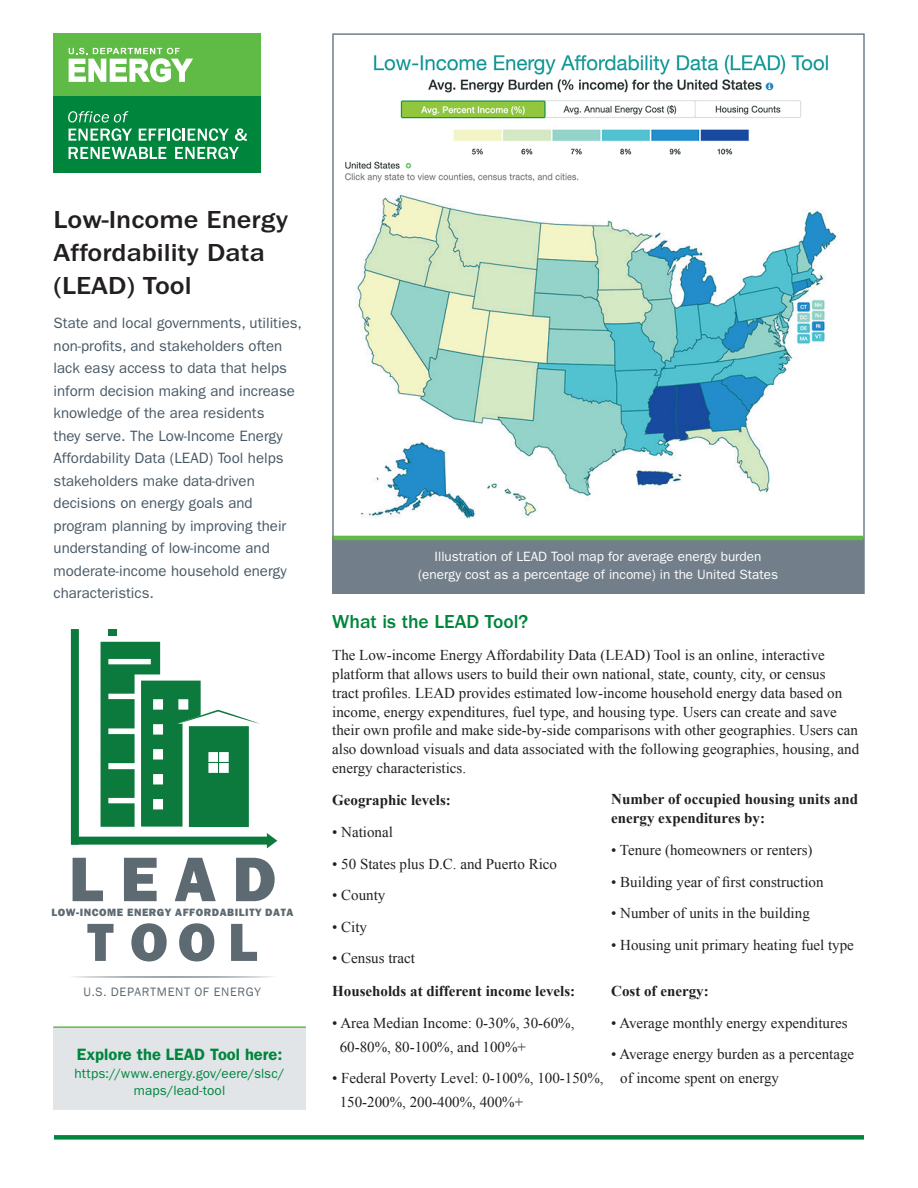
<style>
.page{position:relative;width:918px;height:1188px;background:#fff}
.page>*{position:absolute;margin:0;border:0;box-sizing:border-box;transform-origin:0 0}
.t1{font:800 65.1px "Franklin Gothic";color:#5d6a71}
.t2{font:800 55.5px "Franklin Gothic";color:#5d6a71}
.t3{font:500 25.5px/33px "ITC Franklin Gothic Std";color:#231f20;scale:1.1 1}
.t4{font:500 19.5px "ITC Franklin Gothic Std";color:#00853d}
.t5{font:600 16.5px "ITC Franklin Gothic Std";color:#00853d}
.t6{font:15px/18.8px "Times New Roman";color:#231f20}
.t7{font:15px/22.5px "ITC Franklin Gothic Std";color:#475865}
.t8{font:700 15px/18.8px "Times New Roman";color:#231f20}
.t9{font:13.5px/18px "ITC Franklin Gothic Std";color:#fff;text-align:center}
.t10{font:13.5px/16.5px "ITC Franklin Gothic Std";letter-spacing:.01em;color:#00853d;text-align:center}
.t11{font:12.45px "Franklin Gothic";letter-spacing:.05em;color:#5d6a71}
.t12{font:800 10.95px "Franklin Gothic";letter-spacing:.05em;color:#5d6a71}
</style>
<div class="page">
<img style="left:344px;top:54px;width:484px;height:129px">
<img style="left:356px;top:194px;width:482px;height:325px">
<div style="left:54px;top:33px;width:207px;height:65px;background:#60bb46"></div>
<svg style="left:69px;top:48px;width:124px;height:34px"></svg>
<div style="left:54px;top:97px;width:207px;height:76px;background:#00853d"></div>
<svg style="left:68px;top:111px;width:64px;height:30px"></svg>
<svg style="left:139px;top:128px;width:90px;height:13px"></svg>
<svg style="left:235px;top:128px;width:12px;height:13px"></svg>
<svg style="left:69px;top:147px;width:97px;height:12px"></svg>
<svg style="left:175px;top:147px;width:64px;height:12px"></svg>
<div style="left:54px;top:1135px;width:810px;height:5px;background:#00853d"></div>
<div style="left:333px;top:538px;width:531px;height:56px;background:#727f8a"></div>
<hr style="left:332px;top:536px;width:531px;height:4px;background:#60bb46">
<div style="left:332px;top:33px;width:533px;height:561px;border:2px solid #727f8a"></div>
<svg style="left:72px;top:976px;width:201px;height:2px"></svg>
<div style="left:108px;top:629px;width:9px;height:7px;background:#0c793d"></div>
<svg style="left:101px;top:642px;width:159px;height:185px"></svg>
<div style="left:71px;top:629px;width:8px;height:216px;background:#0c793d"></div>
<div style="left:71px;top:837px;width:198px;height:8px;background:#0c793d"></div>
<svg style="left:267px;top:833px;width:10px;height:15px"></svg>
<div style="left:53px;top:1027px;width:253px;height:83px;background:#e1e5e8"></div>
<hr style="left:53px;top:1026px;width:253px;height:2px;background:#60bb46">
<h3 class="t3" style="left:54px;top:203px;width:215px">Low-Income Energy<br>Affordability Data (LEAD) Tool</h3>
<p class="t7" style="left:54px;top:312px;width:250px">State and local governments, utilities, non-profits, and stakeholders often lack easy access to data that helps inform decision making and increase knowledge of the area residents<br>they serve. The Low-Income Energy Affordability Data (LEAD) Tool helps stakeholders make data-driven decisions on energy goals and program planning by improving their understanding of low-income and moderate-income household energy characteristics.</p>
<h1 class="t1" style="left:69px;top:837px;width:209px">L E A D</h1>
<h2 class="t2" style="left:87px;top:906px;width:172px">TOOL</h2>
<p class="t12" style="left:51px;top:906px;width:243px">LOW-INCOME ENERGY AFFORDABILITY DATA</p>
<p class="t11" style="left:84px;top:984px;width:179px">U.S. DEPARTMENT OF ENERGY</p>
<p class="t5" style="left:77px;top:1045px;width:207px">Explore the LEAD Tool here:</p>
<p class="t10" style="left:74px;top:1065px;width:212px">https://www.energy.gov/eere/slsc/ maps/lead-tool</p>
<p class="t9" style="left:418px;top:547px;width:361px">Illustration of LEAD Tool map for average energy burden (energy cost as a percentage of income) in the United States</p>
<h3 class="t4" style="left:332px;top:611px;width:198px">What is the LEAD Tool?</h3>
<p class="t6" style="left:332px;top:646px;width:529px">The Low-income Energy Affordability Data (LEAD) Tool is an online, interactive platform that allows users to build their own national, state, county, city, or census<br>tract profiles. LEAD provides estimated low-income household energy data based on income, energy expenditures, fuel type, and housing type. Users can create and save their own profile and make side-by-side comparisons with other geographies. Users can also download visuals and data associated with the following geographies, housing, and energy characteristics.</p>
<p class="t8" style="left:332px;top:790px;width:120px">Geographic levels:</p>
<p class="t6" style="left:332px;top:823px;width:62px">• National</p>
<p class="t6" style="left:332px;top:854px;width:226px">• 50 States plus D.C. and Puerto Rico</p>
<p class="t6" style="left:332px;top:886px;width:55px">• County</p>
<p class="t6" style="left:332px;top:917px;width:36px">• City</p>
<p class="t6" style="left:332px;top:949px;width:84px">• Census tract</p>
<p class="t8" style="left:332px;top:981px;width:245px">Households at different income levels:</p>
<p class="t6" style="left:340px;top:1011px;width:236px;line-height:24px;text-indent:-8px">• Area Median Income: 0-30%, 30-60%,<br>60-80%, 80-100%, and 100%+</p>
<p class="t6" style="left:340px;top:1066px;width:265px;line-height:24px;text-indent:-8px">• Federal Poverty Level: 0-100%, 100-150%,<br>150-200%, 200-400%, 400%+</p>
<p class="t8" style="left:611px;top:790px;width:248px">Number of occupied housing units and energy expenditures by:</p>
<p class="t6" style="left:611px;top:841px;width:203px">• Tenure (homeowners or renters)</p>
<p class="t6" style="left:611px;top:872px;width:214px">• Building year of first construction</p>
<p class="t6" style="left:611px;top:904px;width:200px">• Number of units in the building</p>
<p class="t6" style="left:611px;top:935px;width:244px">• Housing unit primary heating fuel type</p>
<p class="t8" style="left:611px;top:982px;width:99px">Cost of energy:</p>
<p class="t6" style="left:611px;top:1013px;width:238px">• Average monthly energy expenditures</p>
<p class="t6" style="left:620px;top:1042px;width:235px;line-height:23.2px;text-indent:-9px">• Average energy burden as a percentage of income spent on energy</p>
</div>
